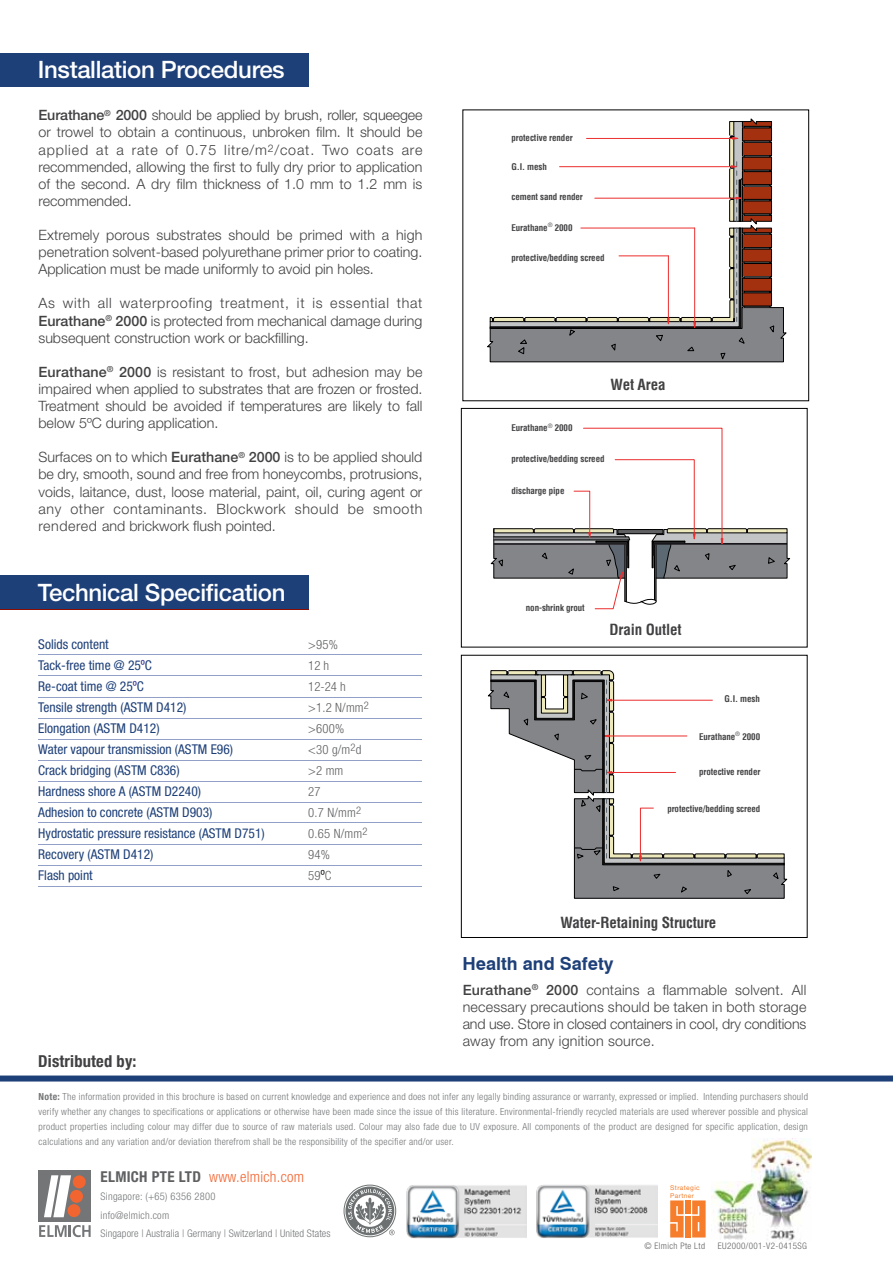
<style>
.page{position:relative;width:893px;height:1263px;background:#fff}
.page>*{position:absolute;margin:0;border:0;box-sizing:border-box;transform-origin:0 0}
.t1{font:500 24px "Helvetica Neue";letter-spacing:-.015em;color:#fff}
.t2{font:700 18px "Swiss 721 BT";color:#1e4079}
.t3{font:700 condensed 16.5px "Helvetica Neue";letter-spacing:.01em;color:#414042}
.t4{font:700 condensed 15px "Helvetica";letter-spacing:-.01em;color:#414042}
.t5{font:300 condensed 15px "Helvetica Neue";letter-spacing:.02em;color:#f26531}
.t6{font:300 14.25px/17.1px "Helvetica Neue";color:#414042;text-align:justify}
.t7{font:condensed 13.5px "Helvetica Neue";color:#1e4079}
.t8{font:300 condensed 12.75px "Helvetica Neue";letter-spacing:.015em;color:#5f6062}
.t9{font:300 condensed 10.5px/18.5px "Helvetica Neue";letter-spacing:.01em;color:#737577}
.t10{font:300 condensed 9.75px/15px "Helvetica Neue";letter-spacing:.03em;color:#737577;text-align:justify}
.t11{font:700 condensed 9px "Helvetica";letter-spacing:-.01em;color:#414042}
.t12{font:300 condensed 9px "Helvetica Neue";letter-spacing:.04em;color:#5f6062}
.t13{font:6.6px/7.9px "Helvetica Neue";letter-spacing:.06em;color:#f57d2b}
.s1{font-weight:500}
.s2{font-size:14.25px;color:#2e3092}
.s3{font-size:14.25px;color:#000}
.s4{font-weight:700}
.s5{font-weight:700;color:#5f6062}
</style>
<div class="page">
<div style="left:0;top:1075px;width:893px;height:6px;background:#1e4079"></div>
<hr style="left:39px;top:654px;width:383px;height:1px;background:#25408f">
<hr style="left:39px;top:697px;width:383px;height:1px;background:#25408f">
<hr style="left:39px;top:675px;width:383px;height:1px;background:#25408f">
<hr style="left:39px;top:718px;width:383px;height:1px;background:#25408f">
<hr style="left:39px;top:739px;width:383px;height:1px;background:#25408f">
<hr style="left:39px;top:760px;width:383px;height:1px;background:#25408f">
<hr style="left:39px;top:781px;width:383px;height:1px;background:#25408f">
<hr style="left:39px;top:802px;width:383px;height:1px;background:#25408f">
<hr style="left:39px;top:822px;width:383px;height:1px;background:#25408f">
<hr style="left:39px;top:844px;width:383px;height:1px;background:#25408f">
<hr style="left:39px;top:865px;width:383px;height:1px;background:#25408f">
<hr style="left:39px;top:886px;width:383px;height:1px;background:#25408f">
<div style="left:461px;top:408px;width:346px;height:239px;border:1px solid #000"></div>
<svg style="left:490px;top:427px;width:301px;height:182px"></svg>
<div style="left:461px;top:655px;width:346px;height:283px;border:1px solid #000"></div>
<svg style="left:488px;top:670px;width:300px;height:229px"></svg>
<div style="left:0;top:54px;width:308px;height:33px;background:#1e4079"></div>
<div style="left:0;top:576px;width:308px;height:33px;background:#1e4079"></div>
<svg style="left:487px;top:118px;width:300px;height:244px"></svg>
<div style="left:39px;top:1170px;width:52px;height:52px;background:#737577"></div>
<svg style="left:39px;top:1225px;width:52px;height:12px"></svg>
<div style="left:73px;top:1175px;width:13px;height:13px;background:#f26531;border-radius:50%"></div>
<div style="left:70px;top:1190px;width:13px;height:13px;background:#f26531;border-radius:50%"></div>
<div style="left:68px;top:1204px;width:12px;height:13px;background:#f26531;border-radius:50%"></div>
<svg style="left:44px;top:1175px;width:27px;height:42px"></svg>
<svg style="left:344px;top:1184px;width:52px;height:53px"></svg>
<img style="left:406px;top:1185px;width:121px;height:53px">
<img style="left:536px;top:1185px;width:121px;height:53px">
<svg style="left:670px;top:1200px;width:14px;height:37px"></svg>
<div style="left:685px;top:1200px;width:6px;height:14px;background:#f57d2b"></div>
<div style="left:685px;top:1216px;width:6px;height:21px;background:#f57d2b"></div>
<svg style="left:692px;top:1200px;width:14px;height:37px"></svg>
<img style="left:751px;top:1138px;width:61px;height:103px">
<img style="left:711px;top:1181px;width:46px;height:59px">
<h1 class="t1" style="left:38px;top:56px;width:248px">Installation Procedures</h1>
<p class="t6" style="left:38px;top:106px;width:385px"><span class="s1">Eurathane</span><sup>®</sup> <span class="s1">2000</span> should be applied by brush, roller, squeegee or trowel to obtain a continuous, unbroken film. It should be applied at a rate of 0.75 litre/m<sup>2</sup>/coat. Two coats are recommended, allowing the first to fully dry prior to application of the second. A dry film thickness of 1.0 mm to 1.2 mm is recommended.</p>
<p class="t6" style="left:38px;top:226px;width:385px">Extremely porous substrates should be primed with a high penetration solvent-based polyurethane primer prior to coating.<br>Application must be made uniformly to avoid pin holes.</p>
<p class="t6" style="left:38px;top:295px;width:385px">As with all waterproofing treatment, it is essential that <span class="s1">Eurathane</span><sup>®</sup> <span class="s1">2000</span> is protected from mechanical damage during subsequent construction work or backfilling.</p>
<p class="t6" style="left:38px;top:363px;width:385px"><span class="s1">Eurathane</span><sup>®</sup> <span class="s1">2000</span> is resistant to frost, but adhesion may be impaired when applied to substrates that are frozen or frosted.<br>Treatment should be avoided if temperatures are likely to fall below 5ºC during application.</p>
<p class="t6" style="left:38px;top:448px;width:385px">Surfaces on to which <span class="s1">Eurathane</span><sup>®</sup> <span class="s1">2000</span> is to be applied should be dry, smooth, sound and free from honeycombs, protrusions, voids, laitance, dust, loose material, paint, oil, curing agent or any other contaminants. Blockwork should be smooth rendered and brickwork flush pointed.</p>
<h1 class="t1" style="left:38px;top:578px;width:249px">Technical Specification</h1>
<p class="t7" style="left:38px;top:636px;width:72px">Solids content</p>
<p class="t8" style="left:308px;top:637px;width:31px">&gt;95%</p>
<p class="t7" style="left:38px;top:657px;width:115px">Tack-free time @ 25<span class="s2">º</span>C</p>
<p class="t8" style="left:308px;top:658px;width:22px">12 h</p>
<p class="t7" style="left:38px;top:678px;width:107px">Re-coat time @ 25<span class="s2">º</span>C</p>
<p class="t8" style="left:308px;top:679px;width:39px">12-24 h</p>
<p class="t7" style="left:38px;top:699px;width:150px">Tensile strength (ASTM D412)</p>
<p class="t8" style="left:308px;top:700px;width:62px">&gt;1.2 N/mm<sup>2</sup></p>
<p class="t7" style="left:38px;top:720px;width:123px">Elongation (ASTM D412)</p>
<p class="t8" style="left:308px;top:721px;width:37px">&gt;600%</p>
<p class="t7" style="left:38px;top:741px;width:196px">Water vapour transmission (ASTM E96)</p>
<p class="t8" style="left:308px;top:742px;width:55px">&lt;30 g/m<sup>2</sup>d</p>
<p class="t7" style="left:38px;top:762px;width:143px">Crack bridging (ASTM C836)</p>
<p class="t8" style="left:308px;top:763px;width:37px">&gt;2 mm</p>
<p class="t7" style="left:38px;top:783px;width:164px">Hardness shore A (ASTM D2240)</p>
<p class="t8" style="left:308px;top:784px;width:14px">27</p>
<p class="t7" style="left:38px;top:804px;width:176px">Adhesion to concrete (ASTM D903)</p>
<p class="t8" style="left:308px;top:805px;width:54px">0.7 N/mm<sup>2</sup></p>
<p class="t7" style="left:38px;top:825px;width:228px">Hydrostatic pressure resistance (ASTM D751)</p>
<p class="t8" style="left:308px;top:826px;width:61px">0.65 N/mm<sup>2</sup></p>
<p class="t7" style="left:38px;top:846px;width:117px">Recovery (ASTM D412)</p>
<p class="t8" style="left:308px;top:847px;width:23px">94%</p>
<p class="t7" style="left:38px;top:867px;width:56px">Flash point</p>
<p class="t8" style="left:308px;top:868px;width:25px">59<span class="s3">º</span>C</p>
<p class="t3" style="left:38px;top:1051px;width:100px">Distributed by:</p>
<p class="t11" style="left:511px;top:132px;width:63px">protective render</p>
<p class="t11" style="left:511px;top:161px;width:37px">G.I. mesh</p>
<p class="t11" style="left:511px;top:191px;width:73px">cement sand render</p>
<p class="t11" style="left:511px;top:222px;width:63px">Eurathane<sup>®</sup> 2000</p>
<p class="t11" style="left:511px;top:252px;width:95px">protective/bedding screed</p>
<p class="t11" style="left:511px;top:422px;width:63px">Eurathane<sup>®</sup> 2000</p>
<p class="t4" style="left:611px;top:375px;width:56px">Wet Area</p>
<p class="t11" style="left:511px;top:453px;width:95px">protective/bedding screed</p>
<p class="t11" style="left:511px;top:485px;width:55px">discharge pipe</p>
<p class="t11" style="left:526px;top:602px;width:60px">non-shrink grout</p>
<p class="t4" style="left:609px;top:620px;width:74px">Drain Outlet</p>
<p class="t11" style="left:724px;top:693px;width:37px">G.I. mesh</p>
<p class="t11" style="left:699px;top:731px;width:63px">Eurathane<sup>®</sup> 2000</p>
<p class="t11" style="left:699px;top:766px;width:63px">protective render</p>
<p class="t11" style="left:667px;top:803px;width:95px">protective/bedding screed</p>
<p class="t4" style="left:560px;top:913px;width:157px">Water-Retaining Structure</p>
<p class="t2" style="left:462px;top:952px;width:153px">Health and Safety</p>
<p class="t6" style="left:463px;top:981px;width:345px"><span class="s1">Eurathane</span><sup>®</sup> <span class="s1">2000</span> contains a flammable solvent. All necessary precautions should be taken in both storage and use. Store in closed containers in cool, dry conditions away from any ignition source.</p>
<p class="t10" style="left:39px;top:1089px;width:771px"><span class="s4">Note:</span> The information provided in this brochure is based on current knowledge and experience and does not infer any legally binding assurance or warranty, expressed or implied. Intending purchasers should verify whether any changes to specifications or applications or otherwise have been made since the issue of this literature. Environmental-friendly recycled materials are used wherever possible and physical product properties including colour may differ due to source of raw materials used. Colour may also fade due to UV exposure. All components of the product are designed for specific application, design calculations and any variation and/or deviation therefrom shall be the responsibility of the specifier and/or user.</p>
<p class="t5" style="left:101px;top:1168px;width:205px"><span class="s5">ELMICH PTE LTD</span> www.elmich.com</p>
<p class="t9" style="left:101px;top:1187px;width:232px">Singapore: (+65) 6356 2800<br>info@elmich.com<br>Singapore | Australia | Germany | Switzerland | United States</p>
<p class="t13" style="left:670px;top:1183px;width:31px">Strategic<br>Partner</p>
<p class="t12" style="left:644px;top:1241px;width:62px">© Elmich Pte Ltd</p>
<p class="t12" style="left:718px;top:1241px;width:90px">EU2000/001-V2-0415SG</p>
</div>
